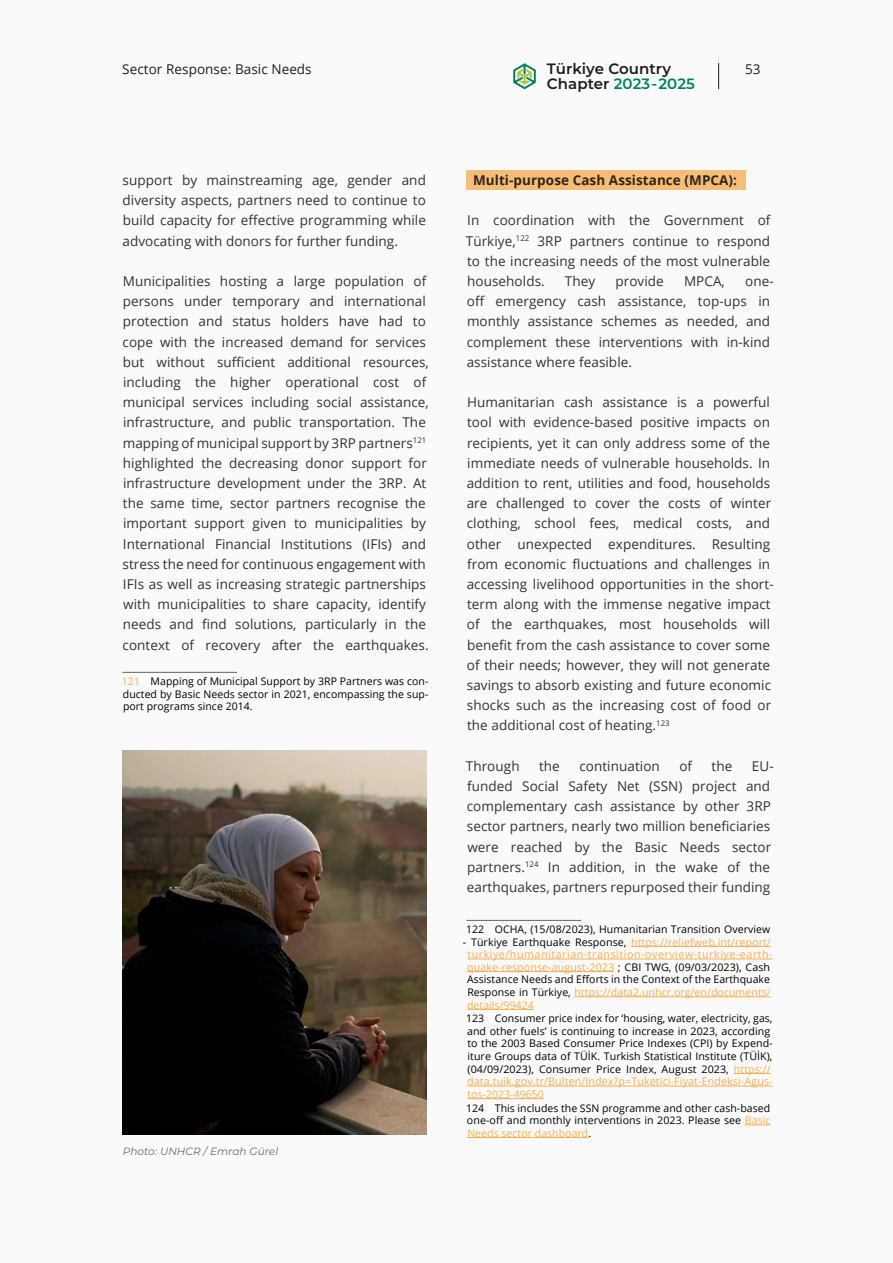
<style>
.page{position:relative;width:893px;height:1263px;background:#f5f5f7}
.page>*{position:absolute;margin:0;border:0;box-sizing:border-box;transform-origin:0 0}
.t1{font:600 15px "Montserrat";letter-spacing:.005em;color:#00815e}
.t2{font:600 15px "Montserrat";letter-spacing:.005em;color:#1d1d1f}
.t3{font:13.5px/20.2px "Open Sans";letter-spacing:.005em;color:#333232}
.t4{font:700 13.5px "Open Sans";letter-spacing:.005em;color:#333232}
.t5{font:13.5px "Open Sans";letter-spacing:.005em;color:#1d1d1f}
.t6{font:10.5px/12.6px "Open Sans";letter-spacing:.005em;color:#000;text-align:justify}
.t7{font:10.5px/12.6px "Open Sans";letter-spacing:.005em;color:#fbad50}
.t8{font:italic 10.5px "Montserrat";letter-spacing:.005em;color:#666766}
.s1{color:#1d1d1f}
.s2{color:#f8ac53}
.s3{color:#000}
.s4{color:#fbad50}
</style>
<div class="page">
<hr style="left:122px;top:672px;width:115px;height:1px;background:#666766">
<hr style="left:467px;top:920px;width:114px;height:1px;background:#666766">
<hr style="left:631px;top:946px;width:140px;height:1px;background:#fbad50">
<hr style="left:467px;top:959px;width:306px;height:1px;background:#fbad50">
<hr style="left:467px;top:971px;width:147px;height:1px;background:#fbad50">
<hr style="left:574px;top:996px;width:197px;height:1px;background:#fbad50">
<hr style="left:467px;top:1009px;width:67px;height:1px;background:#fbad50">
<hr style="left:734px;top:1073px;width:37px;height:1px;background:#fbad50">
<hr style="left:467px;top:1086px;width:306px;height:1px;background:#fbad50">
<hr style="left:467px;top:1098px;width:77px;height:1px;background:#fbad50">
<svg style="left:745px;top:1125px;width:26px;height:1px"></svg>
<hr style="left:467px;top:1137px;width:121px;height:1px;background:#fbad50">
<div style="left:466px;top:170px;width:280px;height:19px;background:#f6bd79"></div>
<img style="left:122px;top:750px;width:305px;height:384px">
<svg style="left:513px;top:63px;width:23px;height:26px"></svg>
<svg style="left:718px;top:63px;width:1px;height:26px"></svg>
<p class="t5" style="left:122px;top:60px;width:191px">Sector Response: Basic Needs</p>
<p class="t2" style="left:547px;top:58px;width:126px">Türkiye Country</p>
<p class="t5" style="left:745px;top:59px;width:17px">53</p>
<p class="t1" style="left:547px;top:73px;width:150px"><span class="s1">Chapter</span> 2023 - 2025</p>
<p class="t3" style="left:122px;top:170px;width:305px;text-align:justify">support by mainstreaming age, gender and diversity aspects, partners need to continue to build capacity for effective programming while advocating with donors for further funding.</p>
<p class="t3" style="left:123px;top:271px;width:308px">Municipalities hosting a large population of persons under temporary and international protection and status holders have had to cope with the increased demand for services but without sufficient additional resources, including the higher operational cost of municipal services including social assistance, infrastructure, and public transportation. The mapping of municipal support by 3RP partners<sup>121 </sup>highlighted the decreasing donor support for infrastructure development under the 3RP. At the same time, sector partners recognise the important support given to municipalities by International Financial Institutions (IFIs) and stress the need for continuous engagement with IFIs as well as increasing strategic partnerships with municipalities to share capacity, identify needs and find solutions, particularly in the context of recovery after the earthquakes.</p>
<p class="t6" style="left:122px;top:674px;width:308px"><span class="s2">121</span> Mapping of Municipal Support by 3RP Partners was con&shy;ducted by Basic Needs sector in 2021, encompassing the sup&shy;port programs since 2014.</p>
<p class="t8" style="left:123px;top:1143px;width:157px">Photo: UNHCR / Emrah Gürel</p>
<p class="t4" style="left:473px;top:171px;width:265px">Multi-purpose Cash Assistance (MPCA):</p>
<p class="t3" style="left:466px;top:210px;width:306px;text-align:justify">In coordination with the Government of Türkiye,<sup>122</sup> 3RP partners continue to respond to the increasing needs of the most vulnerable households.</p>
<p class="t3" style="left:565px;top:271px;width:32px">They</p>
<p class="t3" style="left:615px;top:271px;width:50px">provide</p>
<p class="t3" style="left:684px;top:271px;width:42px">MPCA,</p>
<p class="t3" style="left:467px;top:271px;width:308px;text-indent:278px">one&shy;off emergency cash assistance, top-ups in monthly assistance schemes as needed, and complement these interventions with in-kind assistance where feasible.</p>
<p class="t3" style="left:467px;top:392px;width:308px">Humanitarian cash assistance is a powerful tool with evidence-based positive impacts on recipients, yet it can only address some of the immediate needs of vulnerable households. In addition to rent, utilities and food, households are challenged to cover the costs of winter clothing, school fees, medical costs, and other unexpected expenditures. Resulting from economic fluctuations and challenges in accessing livelihood opportunities in the short&shy;term along with the immense negative impact of the earthquakes, most households will benefit from the cash assistance to cover some of their needs; however, they will not generate savings to absorb existing and future economic shocks such as the increasing cost of food or the additional cost of heating.<sup>123</sup></p>
<p class="t3" style="left:466px;top:755px;width:55px">Through</p>
<p class="t3" style="left:539px;top:755px;width:22px">the</p>
<p class="t3" style="left:579px;top:755px;width:82px">continuation</p>
<p class="t3" style="left:679px;top:755px;width:14px">of</p>
<p class="t3" style="left:712px;top:755px;width:22px">the</p>
<p class="t3" style="left:467px;top:755px;width:308px;text-indent:285px">EU&shy;funded Social Safety Net (SSN) project and complementary cash assistance by other 3RP sector partners, nearly two million beneficiaries were reached by the Basic Needs sector partners.<sup>124</sup> In addition, in the wake of the earthquakes, partners repurposed their funding</p>
<p class="t6" style="left:466px;top:922px;width:306px">122 OCHA, (15/08/2023), Humanitarian Transition Overview</p>
<p class="t7" style="left:467px;top:935px;width:307px;text-indent:-4px"><span class="s3">- Türkiye Earthquake Response,</span> https://reliefweb.int/report/ turkiye/humanitarian-transition-overview-turkiye-earth&shy;quake-response-august-2023 <span class="s3">; CBI TWG, (09/03/2023), Cash Assistance Needs and Efforts in the Context of the Earthquake Response in Türkiye,</span> https://data2.unhcr.org/en/documents/ details/99424</p>
<p class="t6" style="left:466px;top:1012px;width:308px;text-align:left">123 Consumer price index for ‘housing, water, electricity, gas, and other fuels’ is continuing to increase in 2023, according to the 2003 Based Consumer Price Indexes (CPI) by Expend&shy;iture Groups data of TÜİK. Turkish Statistical Institute (TÜİK), (04/09/2023), Consumer Price Index, August 2023, <span class="s4">https:// data.tuik.gov.tr/Bulten/Index?p=Tuketici-Fiyat-Endeksi-Agus&shy;tos-2023-49650</span></p>
<p class="t6" style="left:466px;top:1101px;width:306px">124 This includes the SSN programme and other cash-based one-off and monthly interventions in 2023. Please see <span class="s4">Basic Needs sector dashboard</span>.</p>
</div>
